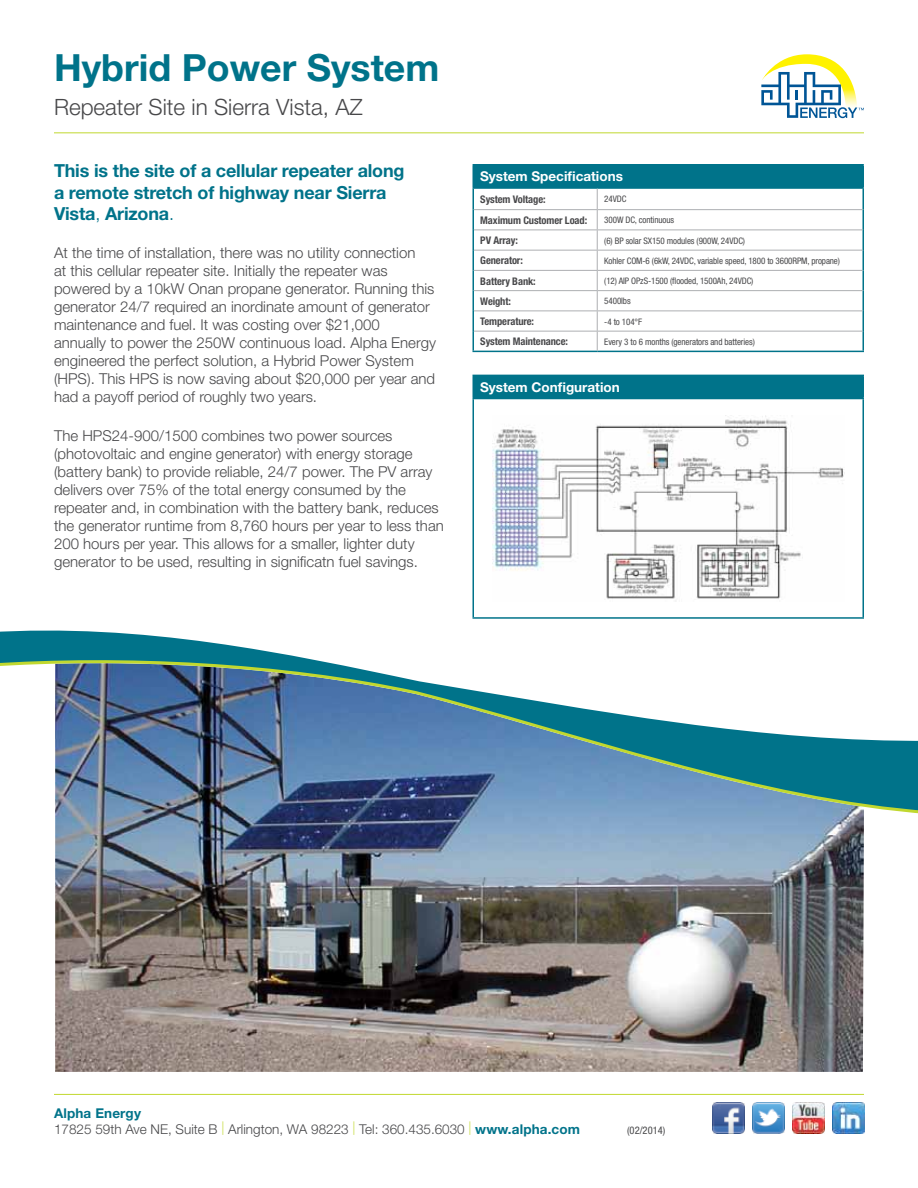
<style>
.page{position:relative;width:918px;height:1188px;background:#fff}
.page>*{position:absolute;margin:0;border:0;box-sizing:border-box;transform-origin:0 0}
.t1{font:700 37.5px "Helvetica Neue LT Std";color:#00738a}
.t2{font:300 22.5px "Helvetica Neue LT Std";color:#48484a}
.t3{font:700 18px/21.6px "Helvetica Neue LT Std";letter-spacing:-.01em;color:#00738a}
.t4{font:300 15px/18px "Helvetica Neue LT Std";color:#48484a}
.t5{font:300 13.5px/16px "Helvetica Neue LT Std";color:#48484a}
.t6{font:700 13.5px "Helvetica Neue LT Std";color:#fff}
.t7{font:700 condensed 10.5px "Helvetica Neue LT Std";letter-spacing:-.01em;color:#48484a}
.t8{font:condensed 10.5px "Helvetica Neue LT Std";color:#48484a}
.t9{font:condensed 9px "Helvetica Neue LT Std";letter-spacing:-.01em;color:#48484a}
.s1{font-weight:300}
.s2{font-weight:700;color:#00738a}
.s3{color:#c9dd4a}
</style>
<div class="page">
<svg style="left:761px;top:54px;width:103px;height:64px"></svg>
<hr style="left:54px;top:132px;width:810px;height:1px;background:#c1d82f">
<img style="left:55px;top:814px;width:809px;height:258px">
<svg style="left:0;top:630px;width:918px;height:181px"></svg>
<div style="left:473px;top:165px;width:390px;height:23px;background:#00738a"></div>
<hr style="left:472px;top:189px;width:2px;height:21px;background:#00738a">
<hr style="left:862px;top:189px;width:2px;height:21px;background:#00738a">
<hr style="left:472px;top:210px;width:2px;height:20px;background:#00738a">
<hr style="left:862px;top:210px;width:2px;height:20px;background:#00738a">
<hr style="left:472px;top:230px;width:2px;height:20px;background:#00738a">
<hr style="left:862px;top:230px;width:2px;height:20px;background:#00738a">
<hr style="left:472px;top:250px;width:2px;height:20px;background:#00738a">
<hr style="left:862px;top:250px;width:2px;height:20px;background:#00738a">
<hr style="left:472px;top:270px;width:2px;height:21px;background:#00738a">
<hr style="left:862px;top:270px;width:2px;height:21px;background:#00738a">
<hr style="left:472px;top:291px;width:2px;height:20px;background:#00738a">
<hr style="left:862px;top:291px;width:2px;height:20px;background:#00738a">
<hr style="left:472px;top:311px;width:2px;height:20px;background:#00738a">
<hr style="left:862px;top:311px;width:2px;height:20px;background:#00738a">
<hr style="left:472px;top:331px;width:2px;height:20px;background:#00738a">
<hr style="left:862px;top:331px;width:2px;height:20px;background:#00738a">
<hr style="left:472px;top:164px;width:125px;height:2px;background:#00738a">
<hr style="left:472px;top:166px;width:2px;height:21px;background:#00738a">
<hr style="left:597px;top:164px;width:267px;height:2px;background:#00738a">
<hr style="left:862px;top:166px;width:2px;height:21px;background:#00738a">
<hr style="left:472px;top:187px;width:125px;height:2px;background:#00738a">
<hr style="left:597px;top:187px;width:267px;height:2px;background:#00738a">
<hr style="left:474px;top:209px;width:123px;height:1px;background:#adafb2">
<hr style="left:597px;top:209px;width:265px;height:1px;background:#adafb2">
<hr style="left:472px;top:351px;width:125px;height:1px;background:#00738a">
<hr style="left:597px;top:351px;width:267px;height:1px;background:#00738a">
<hr style="left:474px;top:230px;width:123px;height:1px;background:#adafb2">
<hr style="left:597px;top:230px;width:265px;height:1px;background:#adafb2">
<hr style="left:474px;top:250px;width:123px;height:1px;background:#adafb2">
<hr style="left:597px;top:250px;width:265px;height:1px;background:#adafb2">
<hr style="left:474px;top:270px;width:123px;height:1px;background:#adafb2">
<hr style="left:597px;top:270px;width:265px;height:1px;background:#adafb2">
<hr style="left:474px;top:290px;width:123px;height:1px;background:#adafb2">
<hr style="left:597px;top:290px;width:265px;height:1px;background:#adafb2">
<hr style="left:474px;top:311px;width:123px;height:1px;background:#adafb2">
<hr style="left:597px;top:311px;width:265px;height:1px;background:#adafb2">
<hr style="left:474px;top:331px;width:123px;height:1px;background:#adafb2">
<hr style="left:597px;top:331px;width:265px;height:1px;background:#adafb2">
<svg style="left:597px;top:189px;width:1px;height:162px"></svg>
<hr style="left:54px;top:1094px;width:810px;height:1px;background:#c1d82f">
<img style="left:712px;top:1102px;width:32px;height:32px">
<img style="left:752px;top:1102px;width:32px;height:32px">
<img style="left:792px;top:1102px;width:32px;height:32px">
<img style="left:832px;top:1102px;width:32px;height:32px">
<div style="left:473px;top:375px;width:390px;height:24px;background:#00738a"></div>
<hr style="left:862px;top:376px;width:2px;height:22px;background:#00738a">
<hr style="left:472px;top:375px;width:392px;height:1px;background:#00738a">
<hr style="left:472px;top:376px;width:2px;height:22px;background:#00738a">
<hr style="left:472px;top:398px;width:392px;height:1px;background:#00738a">
<hr style="left:472px;top:399px;width:2px;height:218px;background:#00738a">
<hr style="left:862px;top:399px;width:2px;height:218px;background:#00738a">
<hr style="left:472px;top:617px;width:392px;height:2px;background:#00738a">
<img style="left:492px;top:415px;width:352px;height:187px">
<h1 class="t1" style="left:54px;top:44px;width:387px">Hybrid Power System</h1>
<h2 class="t2" style="left:54px;top:93px;width:310px">Repeater Site in Sierra Vista, AZ</h2>
<p class="t3" style="left:54px;top:159px;width:352px">This is the site of a cellular repeater along a remote stretch of highway near Sierra<br>Vista<span class="s1">,</span> Arizona<span class="s1">.</span></p>
<p class="t4" style="left:54px;top:244px;width:384px">At the time of installation, there was no utility connection<br>at this cellular repeater site. Initially the repeater was powered by a 10kW Onan propane generator. Running this generator 24/7 required an inordinate amount of generator maintenance and fuel. It was costing over $21,000<br>annually to power the 250W continuous load. Alpha Energy engineered the perfect solution, a Hybrid Power System (HPS). This HPS is now saving about $20,000 per year and had a payoff period of roughly two years.</p>
<p class="t4" style="left:54px;top:426px;width:391px">The HPS24-900/1500 combines two power sources (photovoltaic and engine generator) with energy storage (battery bank) to provide reliable, 24/7 power. The PV array delivers over 75% of the total energy consumed by the repeater and, in combination with the battery bank, reduces the generator runtime from 8,760 hours per year to less than 200 hours per year. This allows for a smaller, lighter duty generator to be used, resulting in significatn fuel savings.</p>
<p class="t6" style="left:480px;top:168px;width:144px">System Specifications</p>
<p class="t7" style="left:480px;top:193px;width:67px">System Voltage:</p>
<p class="t9" style="left:604px;top:194px;width:24px">24VDC</p>
<p class="t7" style="left:480px;top:214px;width:108px">Maximum Customer Load:</p>
<p class="t9" style="left:604px;top:215px;width:71px">300W DC, continuous</p>
<p class="t7" style="left:480px;top:234px;width:39px">PV Array:</p>
<p class="t9" style="left:604px;top:235px;width:142px">(6) BP solar SX150 modules (900W, 24VDC)</p>
<p class="t7" style="left:480px;top:254px;width:44px">Generator:</p>
<p class="t9" style="left:604px;top:255px;width:237px">Kohler COM-6 (6kW, 24VDC, variable speed, 1800 to 3600RPM, propane)</p>
<p class="t7" style="left:480px;top:275px;width:57px">Battery Bank:</p>
<p class="t9" style="left:604px;top:276px;width:151px">(12) AIP OPzS-1500 (flooded, 1500Ah, 24VDC)</p>
<p class="t7" style="left:480px;top:295px;width:32px">Weight:</p>
<p class="t9" style="left:604px;top:296px;width:28px">5400lbs</p>
<p class="t7" style="left:480px;top:315px;width:55px">Temperature:</p>
<p class="t9" style="left:604px;top:316px;width:39px">-4 to 104°F</p>
<p class="t7" style="left:480px;top:335px;width:89px">System Maintenance:</p>
<p class="t9" style="left:604px;top:336px;width:152px">Every 3 to 6 months (generators and batteries)</p>
<p class="t6" style="left:480px;top:379px;width:141px">System Configuration</p>
<p class="t5" style="left:54px;top:1105px;width:528px"><span class="s2">Alpha Energy<br></span>17825 59th Ave NE, Suite B <span class="s3">|</span> Arlington, WA 98223 <span class="s3">|</span> Tel: 360.435.6030 <span class="s3">|</span> <span class="s2">www.alpha.com</span></p>
<p class="t8" style="left:627px;top:1124px;width:40px">(02/2014)</p>
</div>
